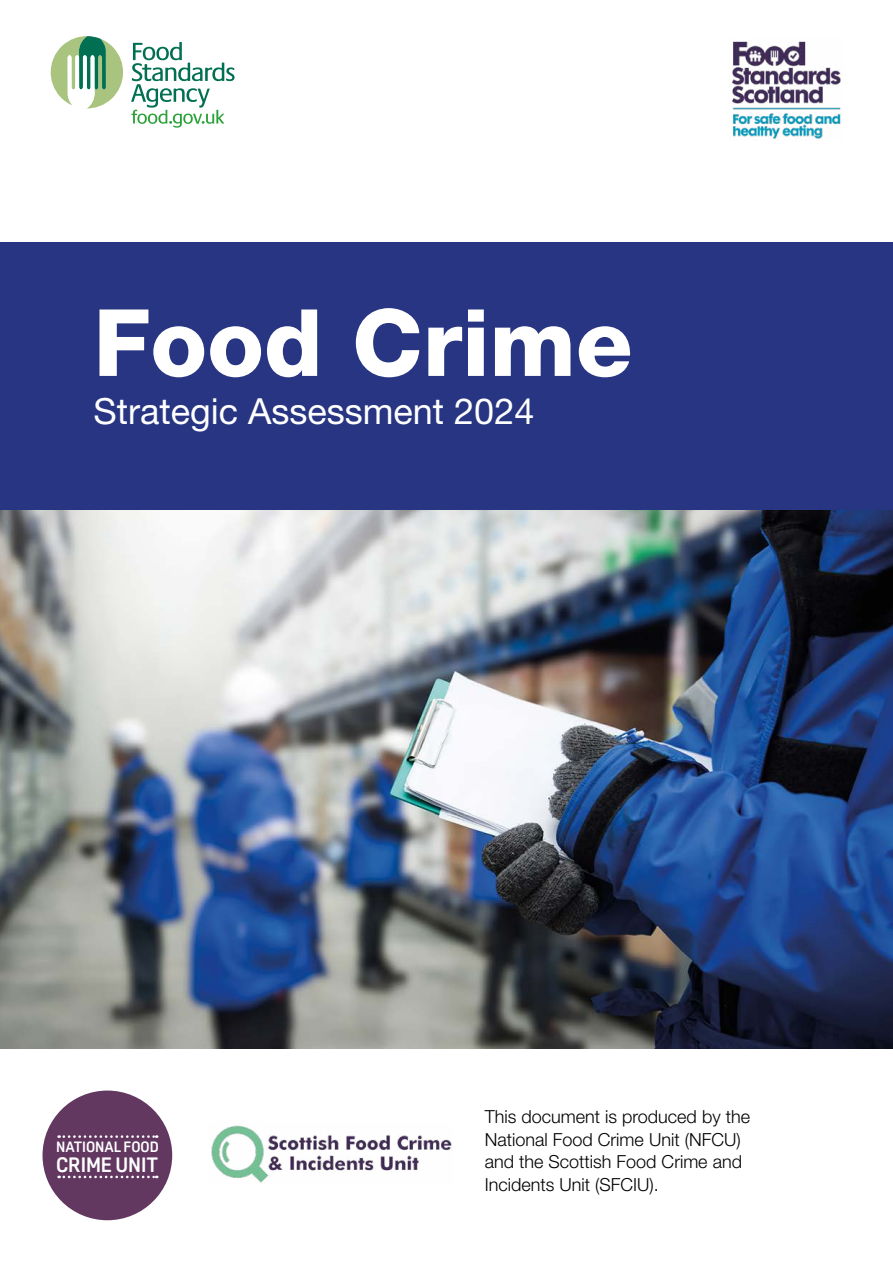
<style>
.page{position:relative;width:893px;height:1263px;background:#fff}
.page>*{position:absolute;margin:0;border:0;box-sizing:border-box;transform-origin:0 0}
._00-Titile_H1{font:800 93px "Helvetica Neue LT Pro";color:#fff}
._00-Sub_Title_H2{font:36px "Helvetica Neue LT Pro";color:#fff}
.t1{font:700 20.25px "Oscine";letter-spacing:-.005em;color:#fff}
._01-_Main_text{font:300 18px "Helvetica Neue LT Pro";color:#000}
.t2{font:700 14.55px "Oscine";color:#fff}
</style>
<div class="page">
<img style="left:0;top:510px;width:893px;height:538px">
<div style="left:0;top:242px;width:893px;height:268px;background:#273582"></div>
<svg style="left:50px;top:36px;width:185px;height:92px"></svg>
<img style="left:731px;top:41px;width:111px;height:98px">
<div style="left:43px;top:1090px;width:129px;height:130px;background:#623760;border-radius:50%"></div>
<svg style="left:59px;top:1135px;width:98px;height:3px"></svg>
<svg style="left:59px;top:1176px;width:98px;height:2px"></svg>
<img style="left:211px;top:1125px;width:241px;height:58px">
<h1 class="_00-Titile_H1" style="left:94px;top:287px;width:541px">Food Crime</h1>
<h2 class="_00-Sub_Title_H2" style="left:94px;top:390px;width:442px">Strategic Assessment 2024</h2>
<p class="t2" style="left:56px;top:1139px;width:104px">NATIONAL FOOD</p>
<p class="t1" style="left:56px;top:1153px;width:104px">CRIME UNIT</p>
<p class="_01-_Main_text" style="left:485px;top:1106px;width:267px">This document is produced by the</p>
<p class="_01-_Main_text" style="left:485px;top:1128px;width:257px">National Food Crime Unit (NFCU)</p>
<p class="_01-_Main_text" style="left:485px;top:1151px;width:259px">and the Scottish Food Crime and</p>
<p class="_01-_Main_text" style="left:485px;top:1173px;width:176px">Incidents Unit (SFCIU).</p>
</div>
